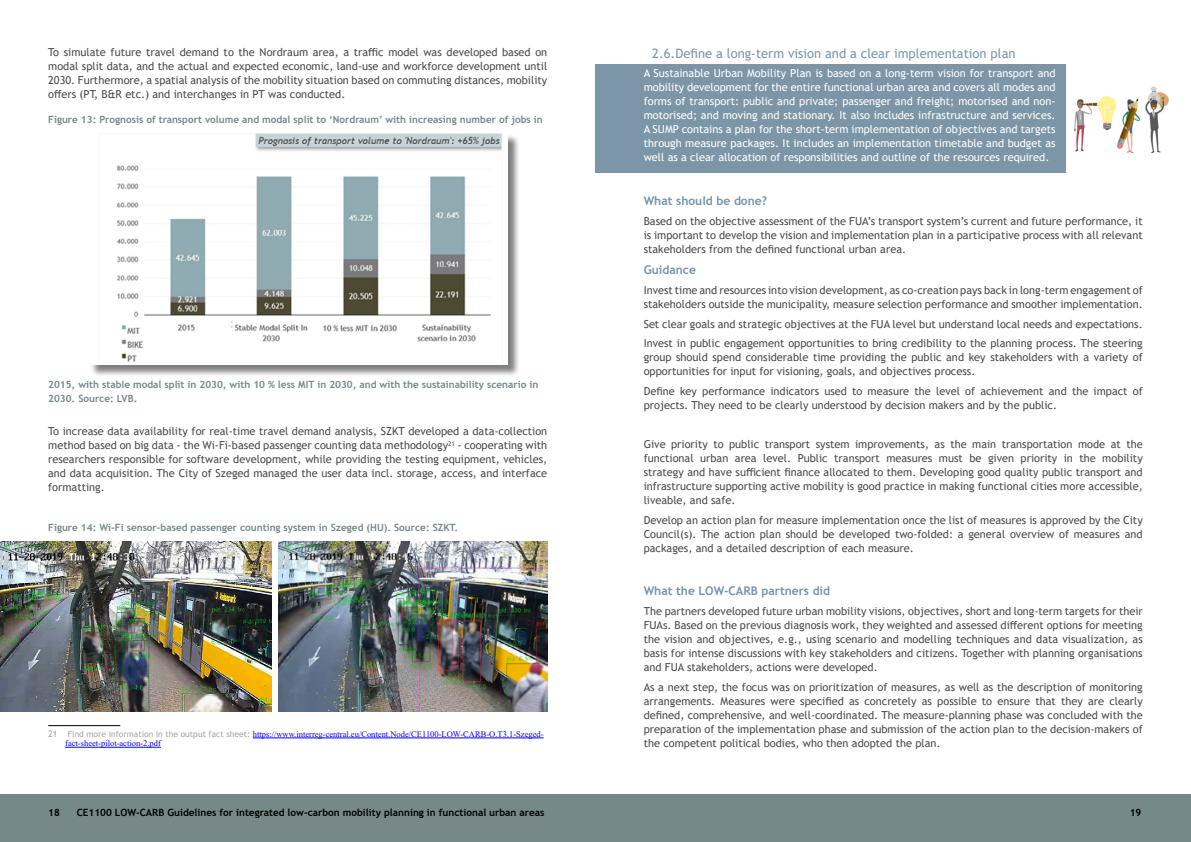
<style>
.page{position:relative;width:1191px;height:842px;background:#fff}
.page>*{position:absolute;margin:0;border:0;box-sizing:border-box;transform-origin:0 0}
.t1{font:13px "Trebuchet MS";color:#7c96a8}
.t2{font:700 12px "Trebuchet MS";color:#7594ac}
.t3{font:11px/14px "Trebuchet MS";color:#4c4c4e;text-align:justify}
.t4{font:11px/14px "Trebuchet MS";color:#fff;text-align:justify}
.t5{font:700 10px/14px "Trebuchet MS";color:#768888}
.t6{font:700 10px "Trebuchet MS";color:#000}
.t7{font:8.5px/9.3px "Times New Roman";color:#00f}
.s1{font-family:"Trebuchet MS";font-size:9px;color:#a5a7a8}
.s2{font-family:"Trebuchet MS";color:#a6a7a9}
</style>
<div class="page">
<div style="left:595px;top:64px;width:471px;height:108px;background:#7c96a8"></div>
<img style="left:1074px;top:86px;width:95px;height:68px">
<hr style="left:48px;top:725px;width:72px;height:1px;background:#000">
<hr style="left:253px;top:738px;width:290px;height:1px;background:#00f">
<hr style="left:65px;top:747px;width:96px;height:1px;background:#00f">
<div style="left:90px;top:133px;width:430px;height:243px;background:#000;opacity:.5"></div>
<img style="left:90px;top:133px;width:417px;height:231px">
<img style="left:278px;top:541px;width:269px;height:170px">
<img style="left:0;top:541px;width:271px;height:170px">
<div style="left:0;top:794px;width:1191px;height:48px;background:#768888"></div>
<p class="t3" style="left:48px;top:45px;width:500px">To simulate future travel demand to the Nordraum area, a traffic model was developed based on modal split data, and the actual and expected economic, land-use and workforce development until 2030. Furthermore, a spatial analysis of the mobility situation based on commuting distances, mobility offers (PT, B&amp;R etc.) and interchanges in PT was conducted.</p>
<p class="t5" style="left:48px;top:113px;width:496px">Figure 13: Prognosis of transport volume and modal split to ‘Nordraum’ with increasing number of jobs in</p>
<p class="t5" style="left:48px;top:377px;width:491px">2015, with stable modal split in 2030, with 10 % less MIT in 2030, and with the sustainability scenario in<br>2030. Source: LVB.</p>
<p class="t3" style="left:48px;top:424px;width:500px">To increase data availability for real-time travel demand analysis, SZKT developed a data-collection method based on big data - the Wi-Fi-based passenger counting data methodology<sup>21</sup> - cooperating with researchers responsible for software development, while providing the testing equipment, vehicles, and data acquisition. The City of Szeged managed the user data incl. storage, access, and interface formatting.</p>
<p class="t5" style="left:48px;top:520px;width:411px">Figure 14: Wi-Fi sensor-based passenger counting system in Szeged (HU). Source: SZKT.</p>
<p class="t7" style="left:65px;top:729px;width:480px;text-indent:-17px"><span class="s1">21</span> <span class="s2">Find more information in the output fact sheet:</span> https://www.interreg-central.eu/Content.Node/CE1100-LOW-CARB-O.T3.1-Szeged&shy;fact-sheet-pilot-action-2.pdf</p>
<p class="t1" style="left:652px;top:45px;width:365px">2.6.Define a long-term vision and a clear implementation plan</p>
<p class="t4" style="left:643px;top:66px;width:413px">A Sustainable Urban Mobility Plan is based on a long-term vision for transport and mobility development for the entire functional urban area and covers all modes and forms of transport: public and private; passenger and freight; motorised and non&shy;motorised; and moving and stationary. It also includes infrastructure and services.<br>A SUMP contains a plan for the short-term implementation of objectives and targets through measure packages. It includes an implementation timetable and budget as well as a clear allocation of responsibilities and outline of the resources required.</p>
<p class="t2" style="left:643px;top:193px;width:125px">What should be done?</p>
<p class="t3" style="left:643px;top:214px;width:500px">Based on the objective assessment of the FUA’s transport system’s current and future performance, it is important to develop the vision and implementation plan in a participative process with all relevant stakeholders from the defined functional urban area.</p>
<p class="t2" style="left:643px;top:262px;width:54px">Guidance</p>
<p class="t3" style="left:643px;top:283px;width:500px">Invest time and resources into vision development, as co-creation pays back in long-term engagement of stakeholders outside the municipality, measure selection performance and smoother implementation.</p>
<p class="t3" style="left:643px;top:314px;width:500px;line-height:19.7px">Set clear goals and strategic objectives at the FUA level but understand local needs and expectations.<br>Invest in public engagement opportunities to bring credibility to the planning process. The steering</p>
<p class="t3" style="left:643px;top:350px;width:500px">group should spend considerable time providing the public and key stakeholders with a variety of opportunities for input for visioning, goals, and objectives process.</p>
<p class="t3" style="left:643px;top:384px;width:500px">Define key performance indicators used to measure the level of achievement and the impact of projects. They need to be clearly understood by decision makers and by the public.</p>
<p class="t3" style="left:643px;top:437px;width:500px">Give priority to public transport system improvements, as the main transportation mode at the functional urban area level. Public transport measures must be given priority in the mobility strategy and have sufficient finance allocated to them. Developing good quality public transport and infrastructure supporting active mobility is good practice in making functional cities more accessible, liveable, and safe.</p>
<p class="t3" style="left:643px;top:513px;width:500px">Develop an action plan for measure implementation once the list of measures is approved by the City Council(s). The action plan should be developed two-folded: a general overview of measures and packages, and a detailed description of each measure.</p>
<p class="t2" style="left:643px;top:584px;width:188px">What the LOW-CARB partners did</p>
<p class="t3" style="left:643px;top:604px;width:500px">The partners developed future urban mobility visions, objectives, short and long-term targets for their FUAs. Based on the previous diagnosis work, they weighted and assessed different options for meeting the vision and objectives, e.g., using scenario and modelling techniques and data visualization, as basis for intense discussions with key stakeholders and citizens. Together with planning organisations and FUA stakeholders, actions were developed.</p>
<p class="t3" style="left:643px;top:680px;width:500px">As a next step, the focus was on prioritization of measures, as well as the description of monitoring arrangements. Measures were specified as concretely as possible to ensure that they are clearly defined, comprehensive, and well-coordinated. The measure-planning phase was concluded with the preparation of the implementation phase and submission of the action plan to the decision-makers of the competent political bodies, who then adopted the plan.</p>
<p class="t6" style="left:48px;top:806px;width:13px">18</p>
<p class="t6" style="left:77px;top:806px;width:469px">CE1100 LOW-CARB Guidelines for integrated low-carbon mobility planning in functional urban areas</p>
<p class="t6" style="left:1129px;top:806px;width:13px">19</p>
</div>
